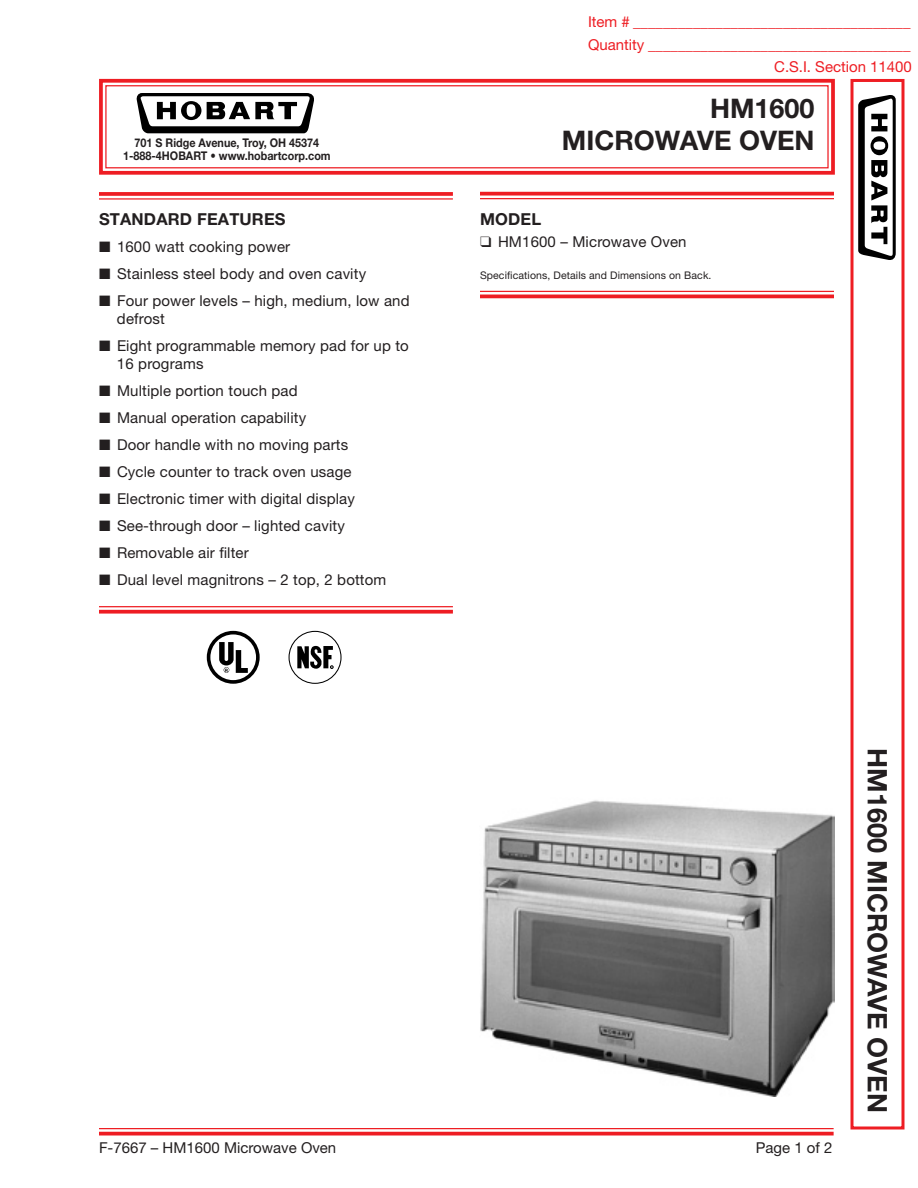
<style>
.page{position:relative;width:918px;height:1188px;background:#fff}
.page>*{position:absolute;margin:0;border:0;box-sizing:border-box;transform-origin:0 0}
.t1{font:700 27px "Helvetica Neue LT Std";color:#231f20}
.t2{font:700 16.5px "Helvetica Neue LT Std";letter-spacing:.01em;color:#231f20}
.t3{font:15px/18px "Helvetica Neue LT Std";letter-spacing:.01em;color:#231f20}
.t4{font:15px/22.5px "Helvetica Neue LT Std";color:#ee1d23;text-align:right}
.t5{font:700 12px "Helvetica Neue LT Std";color:#231f20;scale:.9 1}
.t6{font:10.5px "Helvetica Neue LT Std";letter-spacing:.01em;color:#231f20}
.t7{font:700 4.5px "Helvetica";color:#000}
</style>
<div class="page">
<svg style="left:99px;top:78px;width:736px;height:97px"></svg>
<div style="left:105px;top:85px;width:724px;height:83px;border:1px solid #ee1d23"></div>
<div style="left:850px;top:79px;width:54px;height:1051px;border:3px solid #ee1d23"></div>
<hr style="left:99px;top:1128px;width:735px;height:1px;background:#ee1d23">
<svg style="left:99px;top:1132px;width:735px;height:4px;background:#f0393e"></svg>
<svg style="left:858px;top:95px;width:38px;height:165px"></svg>
<svg style="left:137px;top:93px;width:177px;height:40px"></svg>
<svg style="left:99px;top:192px;width:354px;height:4px"></svg>
<hr style="left:99px;top:198px;width:354px;height:2px;background:#ee1d23">
<hr style="left:99px;top:606px;width:354px;height:1px;background:#ee1d23">
<svg style="left:99px;top:610px;width:354px;height:4px"></svg>
<svg style="left:480px;top:192px;width:354px;height:4px"></svg>
<hr style="left:480px;top:198px;width:354px;height:1px;background:#ee1d23">
<hr style="left:480px;top:291px;width:354px;height:1px;background:#ee1d23">
<hr style="left:480px;top:295px;width:354px;height:3px;background:#ee1d23">
<div style="left:289px;top:631px;width:53px;height:53px;border:1px solid #000;border-radius:50%"></div>
<svg style="left:297px;top:645px;width:36px;height:24px"></svg>
<svg style="left:207px;top:631px;width:53px;height:53px"></svg>
<div style="left:210px;top:634px;width:46px;height:46px;background:#fff;border-radius:50%"></div>
<svg style="left:219px;top:642px;width:29px;height:31px"></svg>
<img style="left:480px;top:800px;width:355px;height:296px">
<p class="t4" style="left:588px;top:10px;width:326px">Item # _____________________________________<br>Quantity ___________________________________<br>C.S.I. Section 11400</p>
<h1 class="t1" style="left:710px;top:92px;width:106px">HM1600</h1>
<p class="t5" style="left:135px;top:135px;width:207px">701 S Ridge Avenue, Troy, OH 45374</p>
<h1 class="t1" style="left:562px;top:123px;width:254px">MICROWAVE OVEN</h1>
<p class="t5" style="left:123px;top:148px;width:232px">1-888-4HOBART • www.hobartcorp.com</p>
<p class="t2" style="left:99px;top:209px;width:188px">STANDARD FEATURES</p>
<p class="t3" style="left:99px;top:238px;width:193px">■ 1600 watt cooking power</p>
<p class="t3" style="left:99px;top:265px;width:269px">■ Stainless steel body and oven cavity</p>
<p class="t3" style="left:117px;top:292px;width:294px;text-indent:-18px">■ Four power levels – high, medium, low and defrost</p>
<p class="t3" style="left:117px;top:337px;width:293px;text-indent:-18px">■ Eight programmable memory pad for up to<br>16 programs</p>
<p class="t3" style="left:99px;top:382px;width:200px">■ Multiple portion touch pad</p>
<p class="t3" style="left:99px;top:409px;width:209px">■ Manual operation capability</p>
<p class="t3" style="left:99px;top:436px;width:251px">■ Door handle with no moving parts</p>
<p class="t3" style="left:99px;top:463px;width:254px">■ Cycle counter to track oven usage</p>
<p class="t3" style="left:99px;top:490px;width:257px">■ Electronic timer with digital display</p>
<p class="t3" style="left:99px;top:517px;width:247px">■ See-through door – lighted cavity</p>
<p class="t3" style="left:99px;top:544px;width:151px">■ Removable air filter</p>
<p class="t3" style="left:99px;top:571px;width:289px">■ Dual level magnitrons – 2 top, 2 bottom</p>
<p class="t7" style="left:225px;top:667px;width:5px">R</p>
<p class="t2" style="left:480px;top:209px;width:63px">MODEL</p>
<p class="t3" style="left:480px;top:233px;width:208px">❑ HM1600 – Microwave Oven</p>
<p class="t6" style="left:480px;top:269px;width:233px">Specifications, Details and Dimensions on Back.</p>
<p class="t3" style="left:99px;top:1139px;width:239px">F-7667 – HM1600 Microwave Oven</p>
<p class="t3" style="left:756px;top:1139px;width:78px">Page 1 of 2</p>
<h1 class="t1" style="left:894px;top:748px;width:366px;rotate:90deg">HM1600 MICROWAVE OVEN</h1>
</div>
